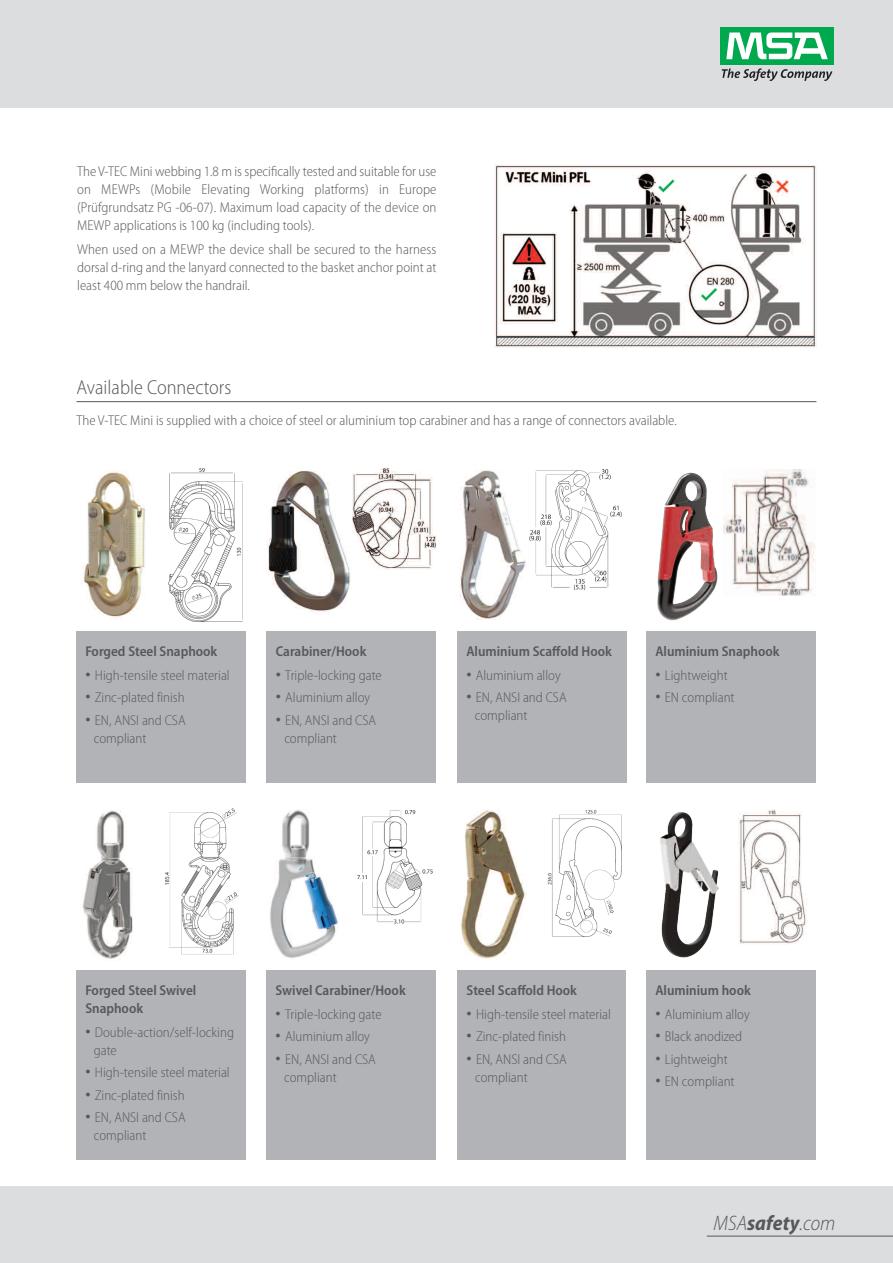
<style>
.page{position:relative;width:893px;height:1263px;background:#fff}
.page>*{position:absolute;margin:0;border:0;box-sizing:border-box;transform-origin:0 0}
.t1{font:italic 300 semi-condensed 21px "Myriad Pro";color:#57585a}
.t2{font:300 semi-condensed 20.25px "Myriad Pro";color:#57585a}
.t3{font:300 semi-condensed 14.25px/18px "Myriad Pro";color:#57585a}
.t4{font:600 semi-condensed 14.25px/18px "Myriad Pro";color:#57585a}
.s1{font-size:21.15px}
.s2{font-weight:700}
</style>
<div class="page">
<div style="left:0;top:0;width:893px;height:108px;background:#dcdddf"></div>
<div style="left:720px;top:27px;width:114px;height:38px;background:#00a94e"></div>
<svg style="left:726px;top:33px;width:102px;height:26px"></svg>
<svg style="left:722px;top:68px;width:110px;height:13px"></svg>
<div style="left:0;top:1187px;width:893px;height:76px;background:#dcdddf"></div>
<hr style="left:707px;top:1236px;width:186px;height:1px;background:#57585a">
<img style="left:494px;top:164px;width:322px;height:183px">
<hr style="left:77px;top:401px;width:739px;height:1px;background:#57585a">
<div style="left:76px;top:631px;width:170px;height:151px;background:#b2b3b7"></div>
<img style="left:168px;top:468px;width:74px;height:153px">
<img style="left:81px;top:470px;width:65px;height:151px">
<div style="left:267px;top:631px;width:169px;height:151px;background:#b2b3b7"></div>
<img style="left:352px;top:468px;width:84px;height:102px">
<img style="left:267px;top:470px;width:85px;height:143px">
<div style="left:457px;top:631px;width:170px;height:151px;background:#b2b3b7"></div>
<img style="left:529px;top:469px;width:92px;height:121px">
<img style="left:459px;top:470px;width:67px;height:150px">
<div style="left:646px;top:631px;width:170px;height:151px;background:#b2b3b7"></div>
<img style="left:726px;top:469px;width:89px;height:127px">
<img style="left:657px;top:472px;width:69px;height:149px">
<div style="left:76px;top:970px;width:169px;height:190px;background:#b2b3b7"></div>
<img style="left:165px;top:808px;width:73px;height:147px">
<img style="left:82px;top:810px;width:51px;height:149px">
<div style="left:267px;top:970px;width:169px;height:190px;background:#b2b3b7"></div>
<img style="left:358px;top:810px;width:74px;height:114px">
<img style="left:270px;top:809px;width:69px;height:150px">
<div style="left:458px;top:970px;width:168px;height:189px;background:#b2b3b7"></div>
<img style="left:547px;top:809px;width:74px;height:127px">
<img style="left:460px;top:809px;width:67px;height:150px">
<div style="left:646px;top:970px;width:170px;height:190px;background:#b2b3b7"></div>
<img style="left:738px;top:809px;width:70px;height:136px">
<img style="left:660px;top:812px;width:59px;height:146px">
<p class="t3" style="left:77px;top:163px;width:361px;text-align:justify">The V-TEC Mini webbing 1.8 m is specifically tested and suitable for use on MEWPs (Mobile Elevating Working platforms) in Europe (Prüfgrundsatz PG -06-07). Maximum load capacity of the device on MEWP applications is 100 kg (including tools).</p>
<p class="t3" style="left:77px;top:242px;width:361px;text-align:justify">When used on a MEWP the device shall be secured to the harness dorsal d-ring and the lanyard connected to the basket anchor point at least 400 mm below the handrail.</p>
<h2 class="t2" style="left:77px;top:380px;width:156px">Available Connectors</h2>
<p class="t3" style="left:77px;top:412px;width:602px">The V-TEC Mini is supplied with a choice of steel or aluminium top carabiner and has a range of connectors available.</p>
<p class="t4" style="left:85px;top:643px;width:134px">Forged Steel Snaphook</p>
<p class="t3" style="left:85px;top:667px;width:146px"><span class="s1">•</span> High-tensile steel material</p>
<p class="t3" style="left:85px;top:690px;width:101px"><span class="s1">•</span> Zinc-plated finish</p>
<p class="t3" style="left:94px;top:712px;width:93px;text-indent:-9px"><span class="s1">•</span> EN, ANSI and CSA compliant</p>
<p class="t4" style="left:276px;top:643px;width:92px">Carabiner/Hook</p>
<p class="t3" style="left:276px;top:667px;width:107px"><span class="s1">•</span> Triple-locking gate</p>
<p class="t3" style="left:276px;top:690px;width:96px"><span class="s1">•</span> Aluminium alloy</p>
<p class="t3" style="left:284px;top:712px;width:93px;text-indent:-9px"><span class="s1">•</span> EN, ANSI and CSA compliant</p>
<p class="t4" style="left:466px;top:643px;width:147px">Aluminium Scaffold Hook</p>
<p class="t3" style="left:466px;top:667px;width:96px"><span class="s1">•</span> Aluminium alloy</p>
<p class="t3" style="left:475px;top:690px;width:93px;text-indent:-9px"><span class="s1">•</span> EN, ANSI and CSA compliant</p>
<p class="t4" style="left:655px;top:643px;width:126px">Aluminium Snaphook</p>
<p class="t3" style="left:655px;top:667px;width:74px"><span class="s1">•</span> Lightweight</p>
<p class="t3" style="left:655px;top:690px;width:81px"><span class="s1">•</span> EN compliant</p>
<p class="t4" style="left:85px;top:982px;width:113px">Forged Steel Swivel<br>Snaphook</p>
<p class="t3" style="left:94px;top:1024px;width:142px;text-indent:-9px"><span class="s1">•</span> Double-action/self-locking gate</p>
<p class="t3" style="left:85px;top:1065px;width:146px"><span class="s1">•</span> High-tensile steel material</p>
<p class="t3" style="left:85px;top:1087px;width:101px"><span class="s1">•</span> Zinc-plated finish</p>
<p class="t3" style="left:94px;top:1109px;width:93px;text-indent:-9px"><span class="s1">•</span> EN, ANSI and CSA compliant</p>
<p class="t4" style="left:276px;top:982px;width:132px">Swivel Carabiner/Hook</p>
<p class="t3" style="left:276px;top:1006px;width:107px"><span class="s1">•</span> Triple-locking gate</p>
<p class="t3" style="left:276px;top:1029px;width:96px"><span class="s1">•</span> Aluminium alloy</p>
<p class="t3" style="left:284px;top:1051px;width:93px;text-indent:-9px"><span class="s1">•</span> EN, ANSI and CSA compliant</p>
<p class="t4" style="left:467px;top:982px;width:112px">Steel Scaffold Hook</p>
<p class="t3" style="left:467px;top:1006px;width:146px"><span class="s1">•</span> High-tensile steel material</p>
<p class="t3" style="left:467px;top:1029px;width:101px"><span class="s1">•</span> Zinc-plated finish</p>
<p class="t3" style="left:475px;top:1051px;width:93px;text-indent:-9px"><span class="s1">•</span> EN, ANSI and CSA compliant</p>
<p class="t4" style="left:655px;top:982px;width:97px">Aluminium hook</p>
<p class="t3" style="left:655px;top:1006px;width:96px"><span class="s1">•</span> Aluminium alloy</p>
<p class="t3" style="left:655px;top:1029px;width:88px"><span class="s1">•</span> Black anodized</p>
<p class="t3" style="left:655px;top:1051px;width:74px"><span class="s1">•</span> Lightweight</p>
<p class="t3" style="left:655px;top:1073px;width:81px"><span class="s1">•</span> EN compliant</p>
<h1 class="t1" style="left:714px;top:1215px;width:123px">MSA<span class="s2">safety</span>.com</h1>
</div>
